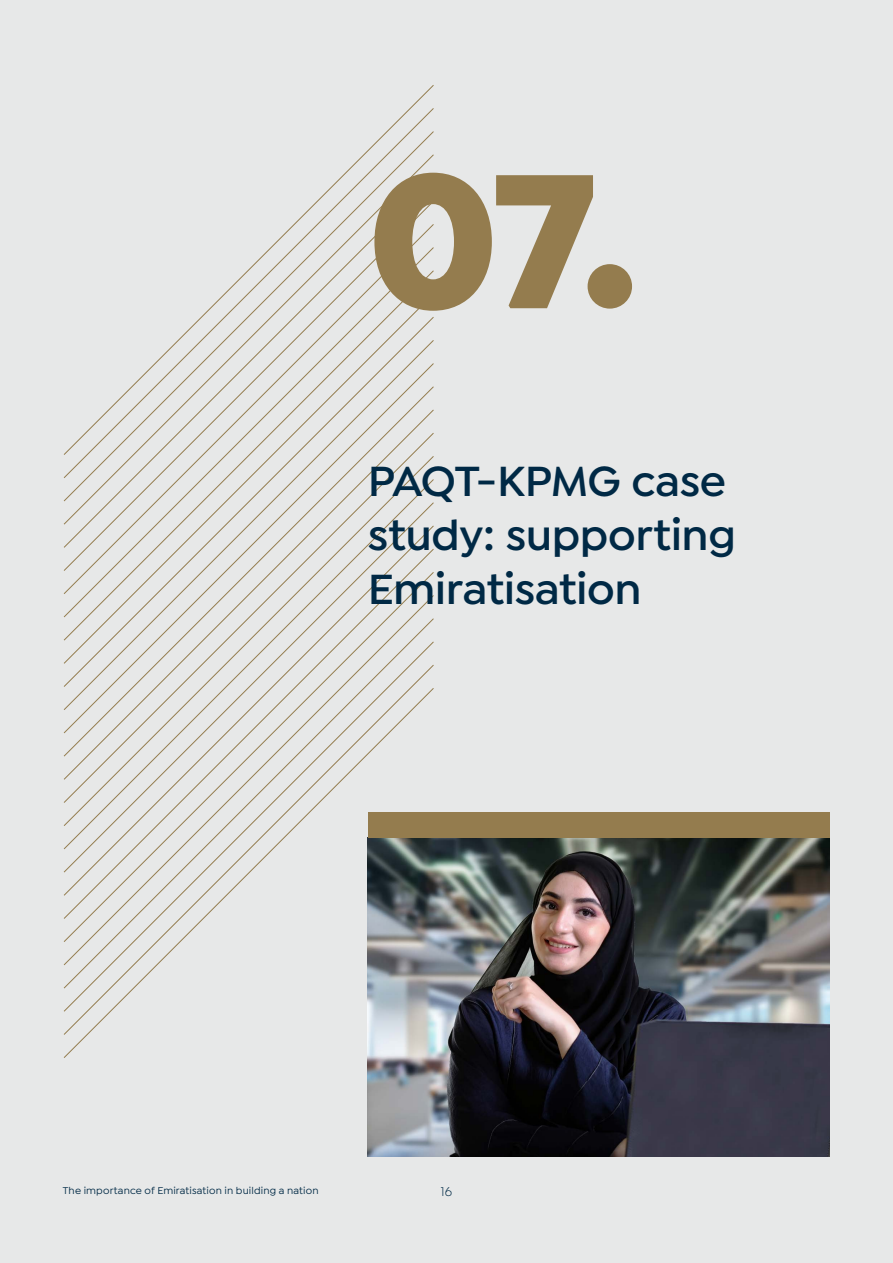
<style>
.page{position:relative;width:893px;height:1263px;background:#e7e8e8}
.page>*{position:absolute;margin:0;border:0;box-sizing:border-box;transform-origin:0 0}
.t1{font:900 195px "Isidora Sans";color:#947c4e}
.t2{font:600 45px/54px "Isidora Sans";letter-spacing:-.01em;color:#002945}
.t3{font:13.5px "Isidora Sans";color:#002945}
.t4{font:500 10.5px "Isidora Sans";letter-spacing:.015em;color:#002945}
</style>
<div class="page">
<svg style="left:318px;top:154px;width:116px;height:46px"></svg>
<svg style="left:271px;top:200px;width:163px;height:47px"></svg>
<svg style="left:225px;top:247px;width:209px;height:46px"></svg>
<svg style="left:178px;top:293px;width:256px;height:47px"></svg>
<svg style="left:132px;top:340px;width:302px;height:46px"></svg>
<svg style="left:86px;top:386px;width:348px;height:46px"></svg>
<svg style="left:63px;top:432px;width:371px;height:47px"></svg>
<svg style="left:63px;top:479px;width:371px;height:46px"></svg>
<svg style="left:63px;top:525px;width:371px;height:47px"></svg>
<svg style="left:63px;top:572px;width:371px;height:46px"></svg>
<svg style="left:63px;top:618px;width:371px;height:46px"></svg>
<svg style="left:63px;top:664px;width:371px;height:371px"></svg>
<img style="left:368px;top:838px;width:461px;height:319px">
<div style="left:368px;top:812px;width:461px;height:26px;background:#947c4e"></div>
<h1 class="t1" style="left:368px;top:116px;width:271px">07.</h1>
<h2 class="t2" style="left:368px;top:454px;width:370px">PAQT-KPMG case study: supporting<br>Emiratisation</h2>
<p class="t4" style="left:63px;top:1184px;width:257px">The importance of Emiratisation in building a nation</p>
<p class="t3" style="left:441px;top:1184px;width:13px">16</p>
</div>
